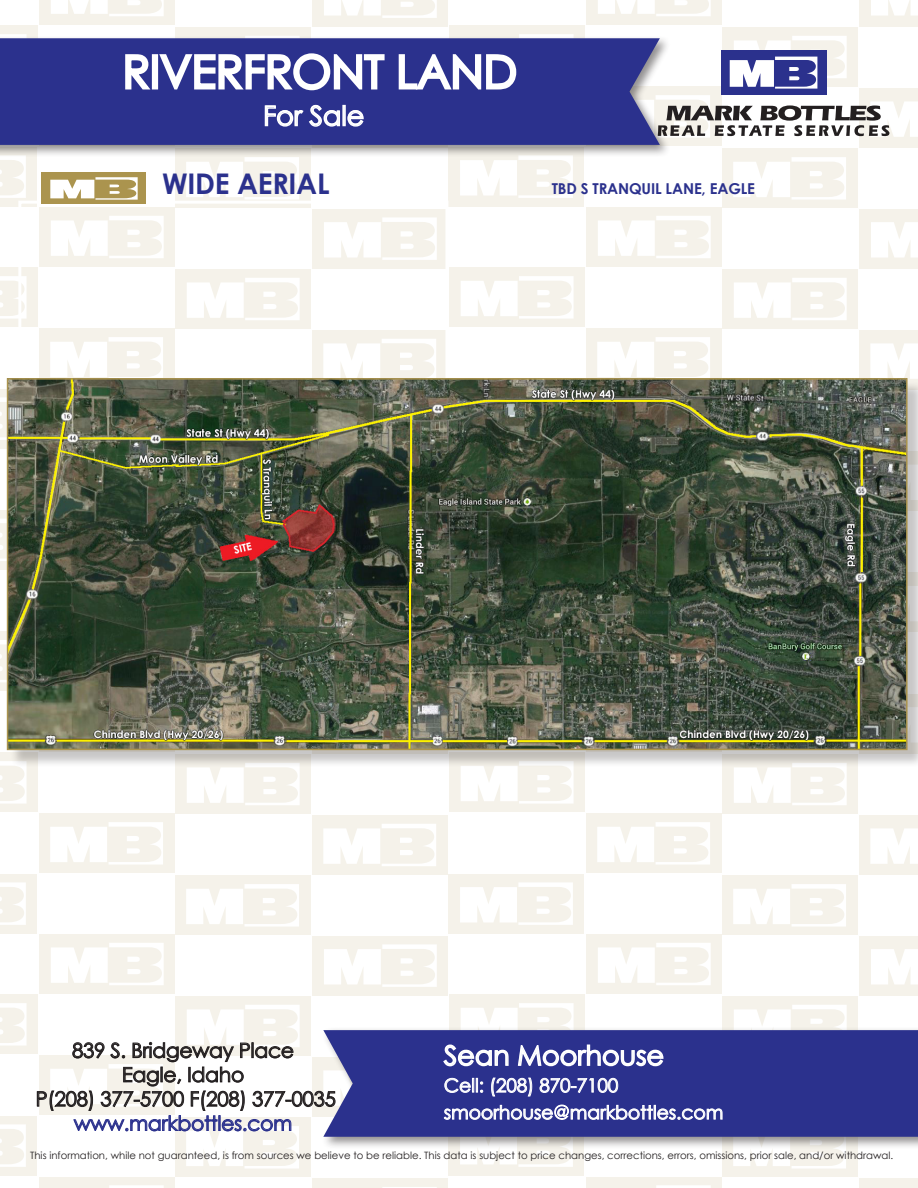
<style>
.page{position:relative;width:918px;height:1188px;background:#fff}
.page>*{position:absolute;margin:0;border:0;box-sizing:border-box;transform-origin:0 0}
.t1{font:45px "Century Gothic";color:#fff}
.t2{font:700 28.5px "Century Gothic";letter-spacing:-.01em;color:#2b318d}
.t3{font:27px "Century Gothic";color:#fff}
.t4{font:20.25px/24.3px "Century Gothic";letter-spacing:-.01em;color:#231f20;text-align:center}
.t5{font:20.25px "Century Gothic";letter-spacing:-.01em;color:#2b318d}
.t6{font:18.75px/27px "Century Gothic";color:#fff}
.t7{font:700 15px "Century Gothic";letter-spacing:-.01em;color:#2b318d}
.t8{font:10.2px "Century Gothic";color:#231f20}
</style>
<div class="page">
<div style="left:723px;top:269px;width:135px;height:60px;background:#f5f2ea"></div>
<svg style="left:734px;top:278px;width:113px;height:42px"></svg>
<div style="left:860px;top:209px;width:58px;height:59px;background:#f5f2ea"></div>
<svg style="left:871px;top:222px;width:47px;height:36px"></svg>
<div style="left:449px;top:268px;width:136px;height:59px;background:#f5f2ea"></div>
<svg style="left:461px;top:276px;width:113px;height:43px"></svg>
<div style="left:587px;top:207px;width:135px;height:60px;background:#f5f2ea"></div>
<svg style="left:598px;top:216px;width:113px;height:42px"></svg>
<div style="left:175px;top:269px;width:136px;height:60px;background:#f5f2ea"></div>
<svg style="left:187px;top:278px;width:113px;height:42px"></svg>
<div style="left:313px;top:209px;width:135px;height:59px;background:#f5f2ea"></div>
<svg style="left:324px;top:217px;width:113px;height:43px"></svg>
<div style="left:0;top:268px;width:38px;height:59px;background:#f5f2ea"></div>
<svg style="left:0;top:276px;width:27px;height:43px"></svg>
<div style="left:40px;top:207px;width:135px;height:60px;background:#f5f2ea"></div>
<svg style="left:51px;top:216px;width:113px;height:42px"></svg>
<div style="left:859px;top:330px;width:59px;height:60px;background:#f5f2ea"></div>
<svg style="left:870px;top:343px;width:48px;height:36px"></svg>
<div style="left:586px;top:329px;width:135px;height:59px;background:#f5f2ea"></div>
<svg style="left:597px;top:337px;width:113px;height:41px"></svg>
<div style="left:312px;top:330px;width:135px;height:60px;background:#f5f2ea"></div>
<svg style="left:323px;top:339px;width:113px;height:39px"></svg>
<svg style="left:0;top:389px;width:7px;height:59px"></svg>
<svg style="left:0;top:397px;width:7px;height:43px"></svg>
<div style="left:39px;top:329px;width:135px;height:59px;background:#f5f2ea"></div>
<svg style="left:50px;top:337px;width:113px;height:41px"></svg>
<div style="left:723px;top:27px;width:135px;height:60px;background:#f5f2ea"></div>
<div style="left:860px;top:0;width:58px;height:26px;background:#f5f2ea"></div>
<svg style="left:871px;top:0;width:47px;height:16px"></svg>
<div style="left:449px;top:26px;width:136px;height:59px;background:#f5f2ea"></div>
<div style="left:587px;top:0;width:135px;height:25px;background:#f5f2ea"></div>
<svg style="left:598px;top:0;width:113px;height:16px"></svg>
<div style="left:175px;top:27px;width:136px;height:60px;background:#f5f2ea"></div>
<div style="left:313px;top:0;width:135px;height:26px;background:#f5f2ea"></div>
<svg style="left:324px;top:0;width:113px;height:18px"></svg>
<div style="left:0;top:26px;width:38px;height:59px;background:#f5f2ea"></div>
<svg style="left:0;top:34px;width:26px;height:1px"></svg>
<div style="left:40px;top:0;width:135px;height:25px;background:#f5f2ea"></div>
<svg style="left:51px;top:0;width:113px;height:16px"></svg>
<div style="left:722px;top:149px;width:135px;height:59px;background:#f5f2ea"></div>
<svg style="left:733px;top:157px;width:113px;height:43px"></svg>
<div style="left:859px;top:88px;width:59px;height:60px;background:#f5f2ea"></div>
<div style="left:449px;top:147px;width:135px;height:59px;background:#f5f2ea"></div>
<svg style="left:460px;top:158px;width:113px;height:40px"></svg>
<div style="left:586px;top:87px;width:135px;height:59px;background:#f5f2ea"></div>
<div style="left:175px;top:149px;width:135px;height:59px;background:linear-gradient(to right,#faf8f4,#faf8f4)"></div>
<svg style="left:186px;top:158px;width:113px;height:42px"></svg>
<svg style="left:0;top:147px;width:37px;height:59px"></svg>
<svg style="left:0;top:158px;width:26px;height:40px"></svg>
<svg style="left:0;top:510px;width:7px;height:59px"></svg>
<svg style="left:0;top:519px;width:7px;height:42px"></svg>
<svg style="left:0;top:632px;width:7px;height:59px"></svg>
<svg style="left:0;top:640px;width:7px;height:42px"></svg>
<div style="left:723px;top:996px;width:135px;height:60px;background:#f5f2ea"></div>
<svg style="left:734px;top:1005px;width:113px;height:22px"></svg>
<div style="left:860px;top:936px;width:58px;height:59px;background:#f5f2ea"></div>
<svg style="left:871px;top:949px;width:47px;height:35px;background:#fdfdfc"></svg>
<div style="left:449px;top:995px;width:136px;height:59px;background:#f5f2ea"></div>
<div style="left:587px;top:934px;width:135px;height:60px;background:#f5f2ea"></div>
<svg style="left:598px;top:943px;width:113px;height:42px"></svg>
<div style="left:175px;top:996px;width:136px;height:60px;background:#f5f2ea"></div>
<div style="left:313px;top:936px;width:135px;height:59px;background:#f5f2ea"></div>
<svg style="left:324px;top:944px;width:113px;height:43px"></svg>
<div style="left:0;top:995px;width:38px;height:59px;background:#f5f2ea"></div>
<svg style="left:0;top:1003px;width:27px;height:43px"></svg>
<div style="left:40px;top:934px;width:135px;height:60px;background:#f5f2ea"></div>
<svg style="left:51px;top:943px;width:113px;height:42px"></svg>
<div style="left:722px;top:1118px;width:135px;height:59px;background:#f5f2ea"></div>
<svg style="left:733px;top:1150px;width:113px;height:19px"></svg>
<div style="left:449px;top:1116px;width:135px;height:59px;background:#f5f2ea"></div>
<div style="left:175px;top:1118px;width:135px;height:59px;background:#f5f2ea"></div>
<div style="left:0;top:1116px;width:37px;height:59px;background:#f5f2ea"></div>
<svg style="left:0;top:1124px;width:26px;height:43px"></svg>
<div style="left:723px;top:754px;width:135px;height:60px;background:#f5f2ea"></div>
<svg style="left:734px;top:768px;width:113px;height:37px"></svg>
<div style="left:449px;top:753px;width:136px;height:59px;background:#f5f2ea"></div>
<svg style="left:461px;top:768px;width:113px;height:36px"></svg>
<div style="left:175px;top:754px;width:136px;height:60px;background:#f5f2ea"></div>
<svg style="left:187px;top:768px;width:113px;height:37px"></svg>
<div style="left:0;top:753px;width:38px;height:59px;background:#f5f2ea"></div>
<svg style="left:0;top:761px;width:27px;height:43px"></svg>
<div style="left:722px;top:876px;width:135px;height:59px;background:#f5f2ea"></div>
<svg style="left:733px;top:884px;width:113px;height:43px"></svg>
<div style="left:859px;top:815px;width:59px;height:60px;background:#f5f2ea"></div>
<svg style="left:870px;top:828px;width:48px;height:36px"></svg>
<div style="left:449px;top:874px;width:135px;height:59px;background:#f5f2ea"></div>
<svg style="left:460px;top:882px;width:113px;height:43px"></svg>
<div style="left:586px;top:814px;width:135px;height:59px;background:#f5f2ea"></div>
<svg style="left:597px;top:822px;width:113px;height:43px"></svg>
<div style="left:175px;top:876px;width:135px;height:59px;background:#f5f2ea"></div>
<svg style="left:186px;top:884px;width:113px;height:43px"></svg>
<div style="left:312px;top:815px;width:135px;height:60px;background:#f5f2ea"></div>
<svg style="left:323px;top:824px;width:113px;height:42px"></svg>
<div style="left:0;top:874px;width:37px;height:59px;background:#f5f2ea"></div>
<svg style="left:0;top:882px;width:26px;height:43px"></svg>
<div style="left:39px;top:814px;width:135px;height:59px;background:#f5f2ea"></div>
<svg style="left:50px;top:822px;width:113px;height:43px"></svg>
<div style="left:860px;top:1179px;width:58px;height:9px;background:#f5f2ea"></div>
<div style="left:587px;top:1177px;width:135px;height:11px;background:#f5f2ea"></div>
<svg style="left:656px;top:1185px;width:55px;height:3px"></svg>
<div style="left:313px;top:1179px;width:135px;height:9px;background:#f5f2ea"></div>
<svg style="left:382px;top:1187px;width:55px;height:1px"></svg>
<div style="left:40px;top:1177px;width:135px;height:11px;background:#f5f2ea"></div>
<svg style="left:109px;top:1185px;width:55px;height:3px"></svg>
<div style="left:721px;top:50px;width:105px;height:45px;background:#2b318d"></div>
<svg style="left:672px;top:95px;width:246px;height:43px"></svg>
<svg style="left:730px;top:36px;width:117px;height:53px"></svg>
<div style="left:0;top:35px;width:672px;height:123px;background:#231f20;opacity:.5"></div>
<svg style="left:0;top:38px;width:660px;height:107px;background:#3a3f93"></svg>
<svg style="left:37px;top:1005px;width:284px;height:164px"></svg>
<svg style="left:50px;top:34px;width:524px;height:105px;background:#4f53a0"></svg>
<div style="left:321px;top:1027px;width:597px;height:123px;background:#231f20;opacity:.5"></div>
<svg style="left:323px;top:1030px;width:595px;height:107px;background:#353a91"></svg>
<svg style="left:442px;top:1003px;width:281px;height:164px"></svg>
<div style="left:9px;top:381px;width:909px;height:387px;background:#231f20;opacity:.25"></div>
<img style="left:10px;top:381px;width:895px;height:366px">
<div style="left:7px;top:378px;width:901px;height:372px;border:2px solid #ab944e"></div>
<div style="left:42px;top:173px;width:104px;height:31px;background:#ab944e"></div>
<svg style="left:50px;top:177px;width:88px;height:23px"></svg>
<h1 class="t1" style="left:123px;top:40px;width:396px">RIVERFRONT LAND</h1>
<h3 class="t3" style="left:263px;top:97px;width:103px">For Sale</h3>
<p class="t2" style="left:162px;top:162px;width:169px">WIDE AERIAL</p>
<p class="t7" style="left:552px;top:177px;width:205px">TBD S TRANQUIL LANE, EAGLE</p>
<h3 class="t4" style="left:36px;top:1038px;width:302px">839 S. Bridgeway Place<br>Eagle, Idaho<br>P(208) 377-5700 F(208) 377-0035</h3>
<h3 class="t5" style="left:74px;top:1109px;width:220px">www.markbottles.com</h3>
<h3 class="t3" style="left:444px;top:1037px;width:222px">Sean Moorhouse</h3>
<h3 class="t6" style="left:444px;top:1072px;width:281px">Cell: (208) 870-7100 smoorhouse@markbottles.com</h3>
<p class="t8" style="left:30px;top:1148px;width:865px">This information, while not guaranteed, is from sources we believe to be reliable. This data is subject to price changes, corrections, errors, omissions, prior sale, and/or withdrawal.</p>
</div>
